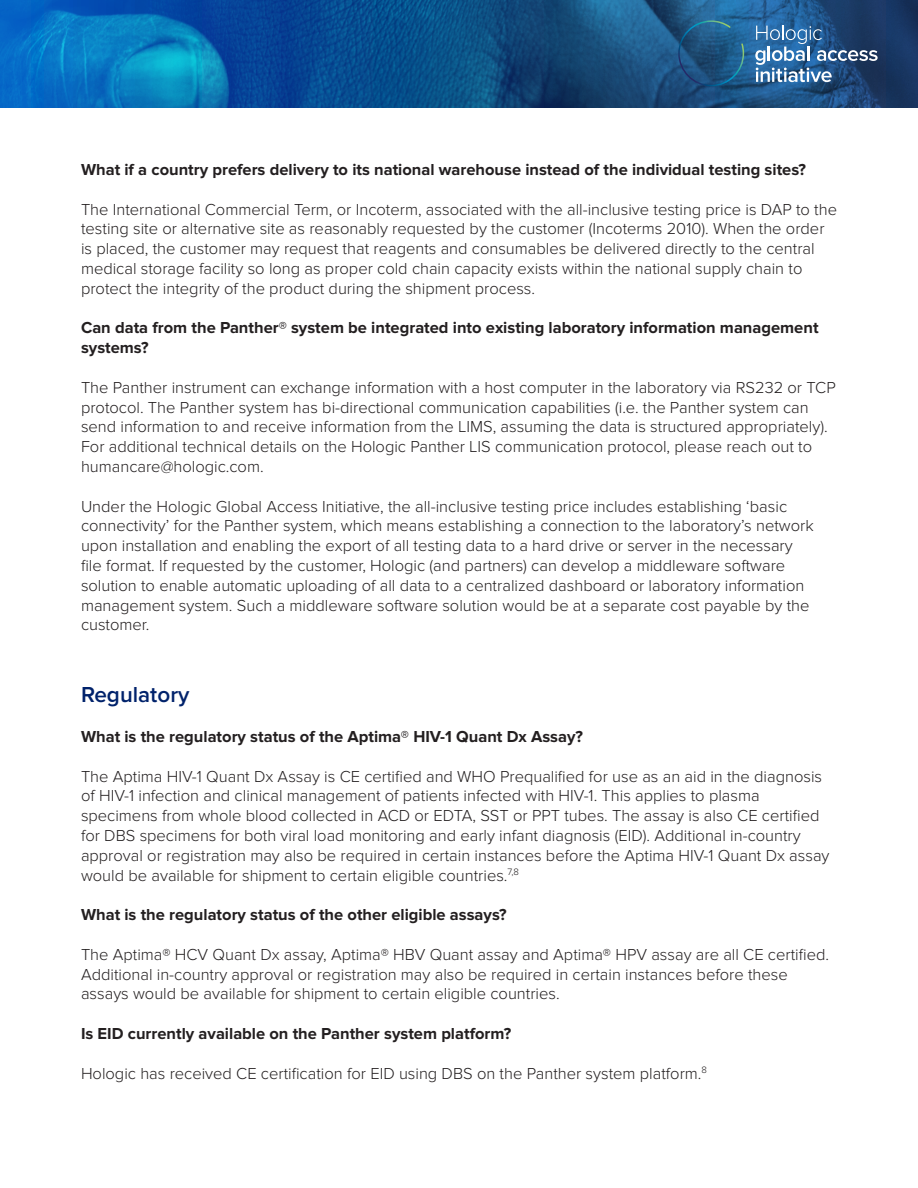
<style>
.page{position:relative;width:918px;height:1188px;background:#fff}
.page>*{position:absolute;margin:0;border:0;box-sizing:border-box;transform-origin:0 0}
.t1{font:600 22.5px "Proxima Nova";color:#00226b}
.t2{font:300 16.5px/19.8px "Proxima Nova";color:#231f20}
.t3{font:700 16.5px/19.8px "Proxima Nova";color:#231f20}
</style>
<div class="page">
<img style="left:0;top:0;width:918px;height:108px">
<svg style="left:755px;top:26px;width:123px;height:56px;background:#4a729c"></svg>
<svg style="left:678px;top:20px;width:66px;height:66px;background:#1f5783"></svg>
<p class="t3" style="left:81px;top:160px;width:727px">What if a country prefers delivery to its national warehouse instead of the individual testing sites?</p>
<p class="t2" style="left:81px;top:199px;width:758px">The International Commercial Term, or Incoterm, associated with the all-inclusive testing price is DAP to the testing site or alternative site as reasonably requested by the customer (Incoterms 2010). When the order is placed, the customer may request that reagents and consumables be delivered directly to the central medical storage facility so long as proper cold chain capacity exists within the national supply chain to protect the integrity of the product during the shipment process.</p>
<p class="t3" style="left:81px;top:318px;width:739px">Can data from the Panther® system be integrated into existing laboratory information management systems?</p>
<p class="t2" style="left:81px;top:378px;width:756px">The Panther instrument can exchange information with a host computer in the laboratory via RS232 or TCP protocol. The Panther system has bi-directional communication capabilities (i.e. the Panther system can send information to and receive information from the LIMS, assuming the data is structured appropriately).<br>For additional technical details on the Hologic Panther LIS communication protocol, please reach out to humancare@hologic.com.</p>
<p class="t2" style="left:81px;top:496px;width:734px">Under the Hologic Global Access Initiative, the all-inclusive testing price includes establishing ‘basic connectivity’ for the Panther system, which means establishing a connection to the laboratory’s network upon installation and enabling the export of all testing data to a hard drive or server in the necessary file format. If requested by the customer, Hologic (and partners) can develop a middleware software solution to enable automatic uploading of all data to a centralized dashboard or laboratory information management system. Such a middleware software solution would be at a separate cost payable by the customer.</p>
<p class="t1" style="left:81px;top:682px;width:110px">Regulatory</p>
<p class="t3" style="left:81px;top:727px;width:504px">What is the regulatory status of the Aptima® HIV-1 Quant Dx Assay?</p>
<p class="t2" style="left:81px;top:766px;width:750px">The Aptima HIV-1 Quant Dx Assay is CE certified and WHO Prequalified for use as an aid in the diagnosis of HIV-1 infection and clinical management of patients infected with HIV-1. This applies to plasma specimens from whole blood collected in ACD or EDTA, SST or PPT tubes. The assay is also CE certified for DBS specimens for both viral load monitoring and early infant diagnosis (EID). Additional in-country approval or registration may also be required in certain instances before the Aptima HIV-1 Quant Dx assay would be available for shipment to certain eligible countries.<sup>7,8</sup></p>
<p class="t3" style="left:81px;top:905px;width:427px">What is the regulatory status of the other eligible assays?</p>
<p class="t2" style="left:81px;top:945px;width:750px">The Aptima® HCV Quant Dx assay, Aptima® HBV Quant assay and Aptima® HPV assay are all CE certified.<br>Additional in-country approval or registration may also be required in certain instances before these assays would be available for shipment to certain eligible countries.</p>
<p class="t3" style="left:81px;top:1024px;width:432px">Is EID currently available on the Panther system platform?</p>
<p class="t2" style="left:81px;top:1063px;width:628px">Hologic has received CE certification for EID using DBS on the Panther system platform.<sup>8</sup></p>
</div>
